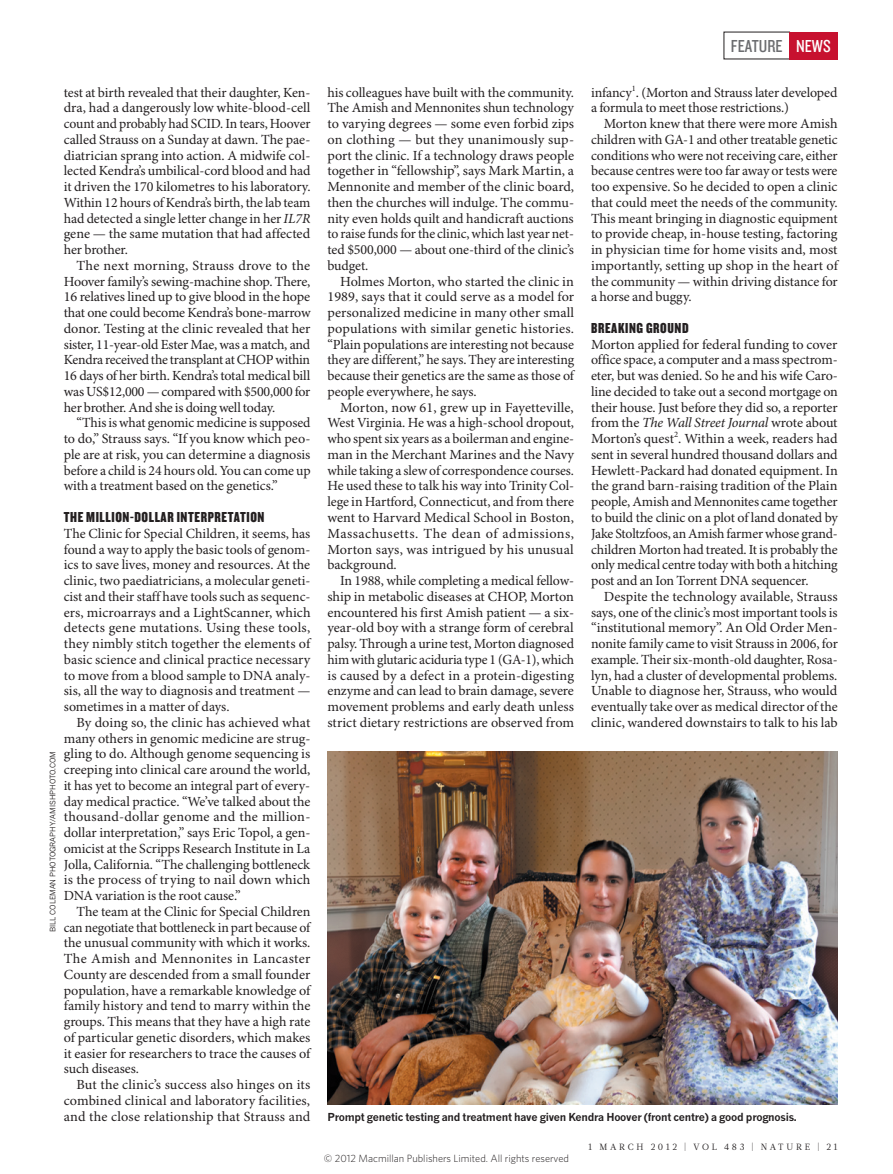
<style>
.page{position:relative;width:893px;height:1174px;background:#fff}
.page>*{position:absolute;margin:0;border:0;box-sizing:border-box;transform-origin:0 0}
.t1{font:18px "Knockout 29 Junior Ltweight";color:#6c6d70}
.t2{font:15px "Knockout 69 Full Liteweight";letter-spacing:.04em;color:#231f20}
.t3{font:13.95px/15.8px "Minion Pro";letter-spacing:-.005em;color:#231f20;text-align:justify}
.t4{font:700 10.8px "News Gothic MTOT";letter-spacing:-.02em;color:#231f20}
.t5{font:300 10.5px "Whitney";color:#231f20}
.t6{font:9px "Glosa Math";letter-spacing:.3em;color:#231f20}
.t7{font:7.5px "News Gothic MTOT";color:#231f20}
.s1{color:#fff}
.s2{font-style:italic}
</style>
<div class="page">
<img style="left:327px;top:751px;width:511px;height:353px">
<div style="left:789px;top:32px;width:49px;height:27px;background:#c7112f"></div>
<p class="t1" style="left:731px;top:34px;width:101px">FEATURE <span class="s1">NEWS</span></p>
<p class="t7" style="left:48px;top:932px;width:183px;rotate:-90deg">BILL COLEMAN PHOTOGRAPHY/AMISHPHOTO.COM</p>
<p class="t3" style="left:64px;top:85px;width:248px">test at birth revealed that their daughter, Ken&shy;dra, had a dangerously low white-blood-cell count and probably had SCID. In tears, Hoover called Strauss on a Sunday at dawn. The pae&shy;diatrician sprang into action. A midwife col&shy;lected Kendra’s umbilical-cord blood and had it driven the 170 kilometres to his laboratory.<br>Within 12 hours of Kendra’s birth, the lab team had detected a single letter change in her <span class="s2">IL7R </span>gene — the same mutation that had affected her brother.</p>
<p class="t3" style="left:64px;top:258px;width:248px;text-indent:13px">The next morning, Strauss drove to the Hoover family’s sewing-machine shop. There, 16 relatives lined up to give blood in the hope that one could become Kendra’s bone-marrow donor. Testing at the clinic revealed that her sister, 11-year-old Ester Mae, was a match, and Kendra received the transplant at CHOP within 16 days of her birth. Kendra’s total medical bill was US$12,000 — compared with $500,000 for her brother. And she is doing well today.</p>
<p class="t3" style="left:64px;top:416px;width:248px;text-indent:13px">“This is what genomic medicine is supposed to do,” Strauss says. “If you know which peo&shy;ple are at risk, you can determine a diagnosis before a child is 24 hours old. You can come up with a treatment based on the genetics.”</p>
<p class="t2" style="left:64px;top:507px;width:202px">THE MILLION-DOLLAR INTERPRETATION</p>
<p class="t3" style="left:64px;top:526px;width:248px">The Clinic for Special Children, it seems, has found a way to apply the basic tools of genom&shy;ics to save lives, money and resources. At the clinic, two paediatricians, a molecular geneti&shy;cist and their staff have tools such as sequenc&shy;ers, microarrays and a LightScanner, which detects gene mutations. Using these tools, they nimbly stitch together the elements of basic science and clinical practice necessary to move from a blood sample to DNA analy&shy;sis, all the way to diagnosis and treatment — sometimes in a matter of days.</p>
<p class="t3" style="left:64px;top:715px;width:248px;text-indent:13px">By doing so, the clinic has achieved what many others in genomic medicine are strug&shy;gling to do. Although genome sequencing is creeping into clinical care around the world, it has yet to become an integral part of every&shy;day medical practice. “We’ve talked about the thousand-dollar genome and the million&shy;dollar interpretation,” says Eric Topol, a gen&shy;omicist at the Scripps Research Institute in La Jolla, California. “The challenging bottleneck is the process of trying to nail down which DNA variation is the root cause.”</p>
<p class="t3" style="left:64px;top:904px;width:248px;text-indent:13px">The team at the Clinic for Special Children can negotiate that bottleneck in part because of the unusual community with which it works.<br>The Amish and Mennonites in Lancaster County are descended from a small founder population, have a remarkable knowledge of family history and tend to marry within the groups. This means that they have a high rate of particular genetic disorders, which makes it easier for researchers to trace the causes of such diseases.</p>
<p class="t3" style="left:64px;top:1077px;width:248px;text-indent:13px">But the clinic’s success also hinges on its combined clinical and laboratory facilities, and the close relationship that Strauss and</p>
<p class="t3" style="left:327px;top:85px;width:248px">his colleagues have built with the community.<br>The Amish and Mennonites shun technology to varying degrees — some even forbid zips on clothing — but they unanimously sup&shy;port the clinic. If a technology draws people together in “fellowship”, says Mark Martin, a Mennonite and member of the clinic board, then the churches will indulge. The commu&shy;nity even holds quilt and handicraft auctions to raise funds for the clinic, which last year net&shy;ted $500,000 — about one-third of the clinic’s budget.</p>
<p class="t3" style="left:327px;top:274px;width:248px;text-indent:13px">Holmes Morton, who started the clinic in 1989, says that it could serve as a model for personalized medicine in many other small populations with similar genetic histories. “Plain populations are interesting not because they are different,” he says. They are interesting because their genetics are the same as those of people everywhere, he says.</p>
<p class="t3" style="left:327px;top:400px;width:248px;text-indent:13px">Morton, now 61, grew up in Fayetteville, West Virginia. He was a high-school dropout, who spent six years as a boilerman and engine&shy;man in the Merchant Marines and the Navy while taking a slew of correspondence courses.<br>He used these to talk his way into Trinity Col&shy;lege in Hartford, Connecticut, and from there went to Harvard Medical School in Boston, Massachusetts. The dean of admissions, Morton says, was intrigued by his unusual background.</p>
<p class="t3" style="left:327px;top:573px;width:248px;text-indent:13px">In 1988, while completing a medical fellow&shy;ship in metabolic diseases at CHOP, Morton encountered his first Amish patient — a six&shy;year-old boy with a strange form of cerebral palsy. Through a urine test, Morton diagnosed him with glutaric aciduria type 1 (GA-1), which is caused by a defect in a protein-digesting enzyme and can lead to brain damage, severe movement problems and early death unless strict dietary restrictions are observed from</p>
<p class="t3" style="left:591px;top:85px;width:248px">infancy<sup>1</sup>. (Morton and Strauss later developed a formula to meet those restrictions.)</p>
<p class="t3" style="left:591px;top:116px;width:248px;text-indent:13px">Morton knew that there were more Amish children with GA-1 and other treatable genetic conditions who were not receiving care, either because centres were too far away or tests were too expensive. So he decided to open a clinic that could meet the needs of the community.<br>This meant bringing in diagnostic equipment to provide cheap, in-house testing, factoring in physician time for home visits and, most importantly, setting up shop in the heart of the community — within driving distance for a horse and buggy.</p>
<p class="t2" style="left:591px;top:318px;width:99px">BREAKING GROUND</p>
<p class="t3" style="left:591px;top:337px;width:248px">Morton applied for federal funding to cover office space, a computer and a mass spectrom&shy;eter, but was denied. So he and his wife Caro&shy;line decided to take out a second mortgage on their house. Just before they did so, a reporter from the <span class="s2">The Wall Street Journal</span> wrote about Morton’s quest<sup>2</sup>. Within a week, readers had sent in several hundred thousand dollars and Hewlett-Packard had donated equipment. In the grand barn-raising tradition of the Plain people, Amish and Mennonites came together to build the clinic on a plot of land donated by Jake Stoltzfoos, an Amish farmer whose grand&shy;children Morton had treated. It is probably the only medical centre today with both a hitching post and an Ion Torrent DNA sequencer.</p>
<p class="t3" style="left:591px;top:589px;width:248px;text-indent:13px">Despite the technology available, Strauss says, one of the clinic’s most important tools is “institutional memory”. An Old Order Men&shy;nonite family came to visit Strauss in 2006, for example. Their six-month-old daughter, Rosa&shy;lyn, had a cluster of developmental problems.<br>Unable to diagnose her, Strauss, who would eventually take over as medical director of the clinic, wandered downstairs to talk to his lab</p>
<p class="t4" style="left:327px;top:1110px;width:471px">Prompt genetic testing and treatment have given Kendra Hoover (front centre) a good prognosis.</p>
<p class="t5" style="left:324px;top:1151px;width:247px">© 2012 Macmillan Publishers Limited. All rights reserved</p>
<p class="t6" style="left:588px;top:1141px;width:251px">1 MARCH 2012 | VOL 483 | NATURE | 21</p>
</div>
